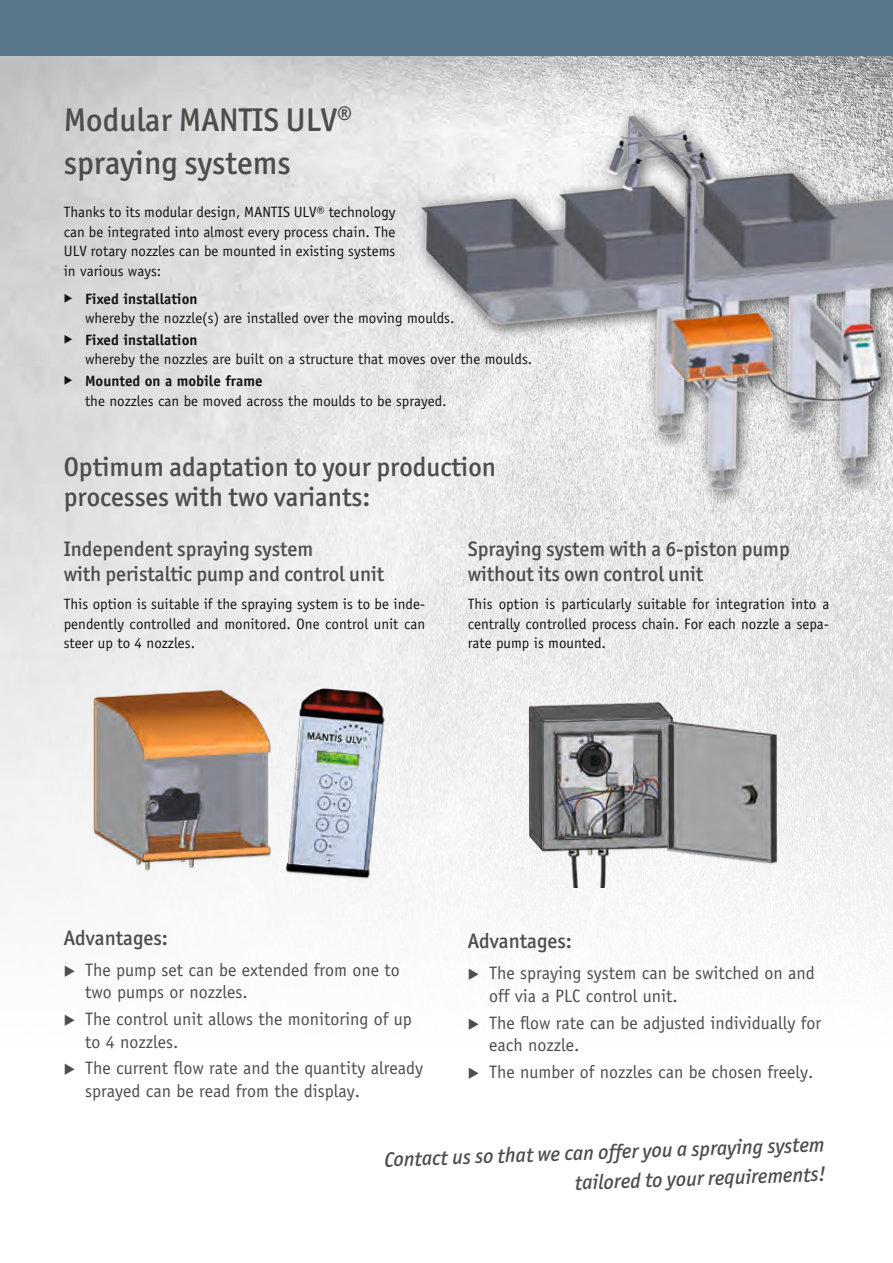
<style>
.page{position:relative;width:893px;height:1263px;background:#fff}
.page>*{position:absolute;margin:0;border:0;box-sizing:border-box;transform-origin:0 0}
.t1{font:500 33px/42.5px "Officina San ITC";color:#4d4d4c}
.t2{font:500 27px/30px "Officina San ITC";color:#4d4d4c}
.t3{font:500 21px/25.5px "Officina San ITC";color:#4d4d4c}
.t4{font:italic 500 21px/29.5px "Officina San ITC";color:#4d4d4c;text-align:right}
.t5{font:18px/22.5px "Officina Sans Std";color:#4d4d4c}
.t6{font:15px/19.5px "Officina Sans Std";color:#131413;text-align:justify}
.s1{font-weight:700}
</style>
<div class="page">
<img style="left:0;top:55px;width:893px;height:903px">
<div style="left:0;top:0;width:893px;height:55px;background:#5a788c"></div>
<img style="left:79px;top:677px;width:324px;height:211px">
<img style="left:502px;top:697px;width:288px;height:191px">
<img style="left:389px;top:92px;width:504px;height:412px">
<h1 class="t1" style="left:64px;top:99px;width:289px">Modular MANTIS ULV<sup>® </sup>spraying systems</h1>
<p class="t6" style="left:64px;top:203px;width:333px">Thanks to its modular design, MANTIS ULV® technology can be integrated into almost every process chain. The ULV rotary nozzles can be mounted in existing systems in various ways:</p>
<p class="t6" style="left:85px;top:289px;width:371px;text-indent:-21px">◆ <span class="s1">Fixed installation<br></span>whereby the nozzle(s) are installed over the moving moulds.</p>
<p class="t6" style="left:85px;top:330px;width:449px;text-indent:-21px">◆ <span class="s1">Fixed installation<br></span>whereby the nozzles are built on a structure that moves over the moulds.</p>
<p class="t6" style="left:85px;top:371px;width:363px;text-indent:-21px">◆ <span class="s1">Mounted on a mobile frame<br></span>the nozzles can be moved across the moulds to be sprayed.</p>
<h2 class="t2" style="left:64px;top:452px;width:434px">Optimum adaptation to your production processes with two variants:</h2>
<h3 class="t3" style="left:64px;top:536px;width:322px">Independent spraying system<br>with peristaltic pump and control unit</h3>
<p class="t6" style="left:64px;top:595px;width:363px">This option is suitable if the spraying system is to be inde&shy;pendently controlled and monitored. One control unit can steer up to 4 nozzles.</p>
<h3 class="t3" style="left:468px;top:536px;width:323px">Spraying system with a 6-piston pump without its own control unit</h3>
<p class="t6" style="left:468px;top:595px;width:363px">This option is particularly suitable for integration into a centrally controlled process chain. For each nozzle a sepa&shy;rate pump is mounted.</p>
<h3 class="t3" style="left:64px;top:925px;width:106px">Advantages:</h3>
<p class="t5" style="left:85px;top:959px;width:316px;text-indent:-21px">◆ The pump set can be extended from one to two pumps or nozzles.</p>
<p class="t5" style="left:85px;top:1008px;width:328px;text-indent:-21px">◆ The control unit allows the monitoring of up to 4 nozzles.</p>
<p class="t5" style="left:85px;top:1057px;width:340px;text-indent:-21px">◆ The current flow rate and the quantity already sprayed can be read from the display.</p>
<h3 class="t3" style="left:468px;top:928px;width:106px">Advantages:</h3>
<p class="t5" style="left:489px;top:962px;width:327px;text-indent:-21px">◆ The spraying system can be switched on and off via a PLC control unit.</p>
<p class="t5" style="left:489px;top:1011px;width:334px;text-indent:-21px">◆ The flow rate can be adjusted individually for each nozzle.</p>
<p class="t5" style="left:468px;top:1061px;width:347px">◆ The number of nozzles can be chosen freely.</p>
<h3 class="t4" style="left:384px;top:1145px;width:442px;rotate:-2deg">Contact us so that we can offer you a spraying system tailored to your requirements!</h3>
</div>
